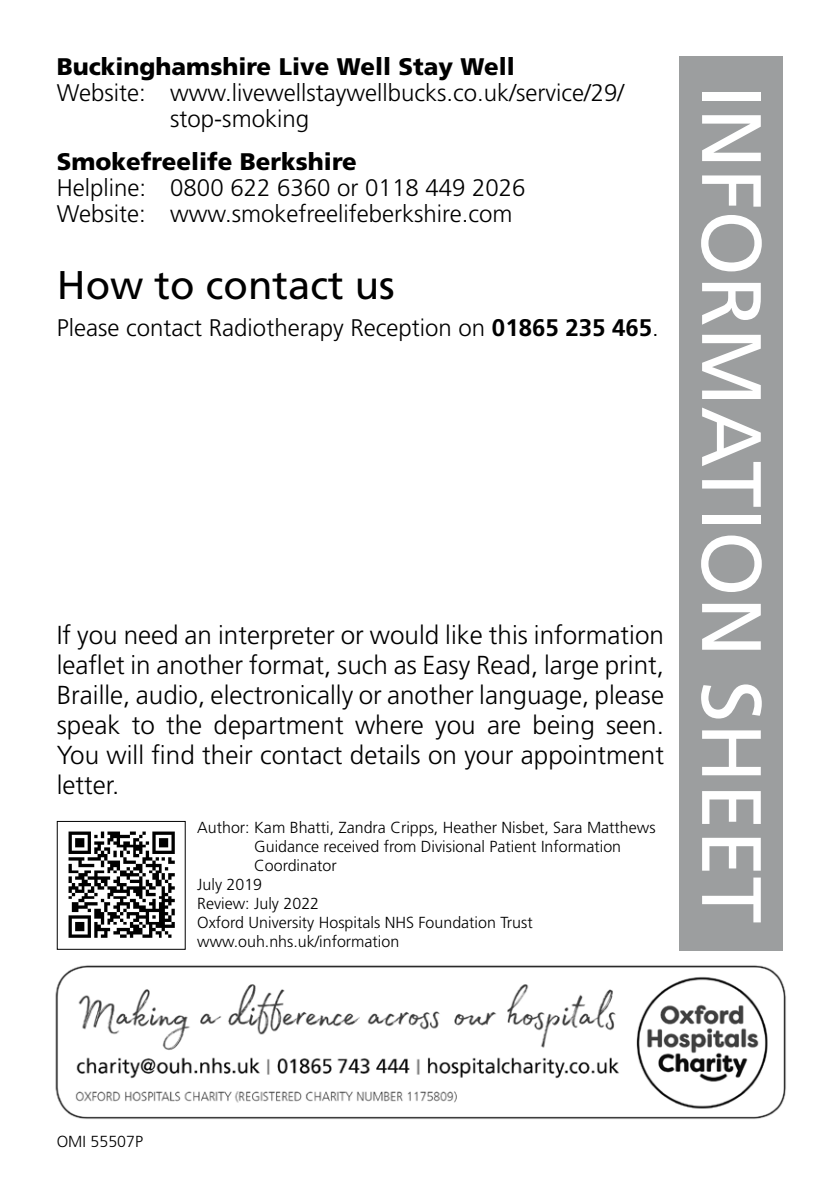
<style>
.page{position:relative;width:840px;height:1191px;background:#fff}
.page>*{position:absolute;margin:0;border:0;box-sizing:border-box;transform-origin:0 0}
.t1{font:84px "Frutiger";color:#fff}
.t2{font:40px "Frutiger";color:#000}
.t3{font:300 26px/30px "Frutiger";color:#000;text-align:justify}
.t4{font:300 24px/26px "Frutiger";color:#000}
.t5{font:900 24px "Frutiger";color:#000}
.t6{font:300 16px "Frutiger";color:#000}
.s1{font-weight:700}
</style>
<div class="page">
<div style="left:679px;top:57px;width:103px;height:894px;background:#9c9e9f"></div>
<img style="left:68px;top:831px;width:107px;height:107px">
<img style="left:55px;top:965px;width:731px;height:154px">
<p class="t5" style="left:57px;top:52px;width:459px">Buckinghamshire Live Well Stay Well</p>
<p class="t4" style="left:57px;top:80px;width:568px">Website: www.livewellstaywellbucks.co.uk/service/29/</p>
<h1 class="t1" style="left:780px;top:84px;width:840px;rotate:90deg">INFORMATION SHEET</h1>
<p class="t4" style="left:170px;top:106px;width:140px">stop-smoking</p>
<p class="t5" style="left:57px;top:147px;width:301px">Smokefreelife Berkshire</p>
<p class="t4" style="left:57px;top:175px;width:470px">Helpline: 0800 622 6360 or 0118 449 2026<br>Website: www.smokefreelifeberkshire.com</p>
<h2 class="t2" style="left:57px;top:261px;width:339px">How to contact us</h2>
<p class="t4" style="left:57px;top:315px;width:603px">Please contact Radiotherapy Reception on <span class="s1">01865 235 465</span>.</p>
<p class="t3" style="left:57px;top:620px;width:608px">If you need an interpreter or would like this information leaflet in another format, such as Easy Read, large print, Braille, audio, electronically or another language, please speak to the department where you are being seen.<br>You will find their contact details on your appointment letter.</p>
<p class="t6" style="left:197px;top:819px;width:459px">Author: Kam Bhatti, Zandra Cripps, Heather Nisbet, Sara Matthews</p>
<p class="t6" style="left:254px;top:838px;width:368px">Guidance received from Divisional Patient Information</p>
<p class="t6" style="left:254px;top:857px;width:84px">Coordinator</p>
<p class="t6" style="left:197px;top:876px;width:66px">July 2019</p>
<p class="t6" style="left:197px;top:895px;width:123px">Review: July 2022</p>
<p class="t6" style="left:197px;top:914px;width:337px">Oxford University Hospitals NHS Foundation Trust</p>
<p class="t6" style="left:197px;top:933px;width:203px">www.ouh.nhs.uk/information</p>
<p class="t6" style="left:57px;top:1132px;width:88px">OMI 55507P</p>
</div>
